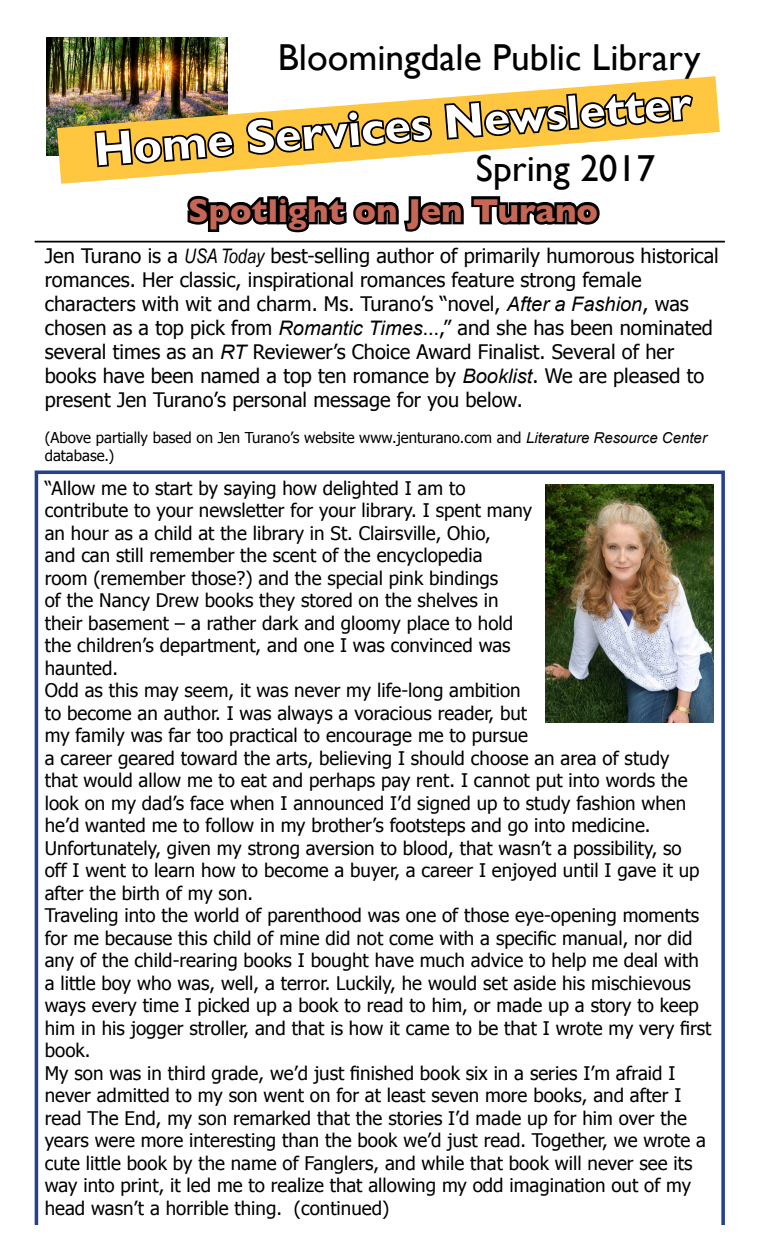
<style>
.page{position:relative;width:765px;height:1260px;background:#fff}
.page>*{position:absolute;margin:0;border:0;box-sizing:border-box;transform-origin:0 0}
.t1{font:700 47.5px "Gill Sans";color:#fff}
.t2{font:37.5px "Gill Sans";color:#000}
.t3{font:700 33.75px "Gill Sans";color:#c66756}
.t4{font:20px/24px "Tahoma";color:#000}
.t5{font:18.75px/22.5px "Tahoma";color:#000}
.t6{font:15px/18px "Tahoma";color:#000}
.s1{font-family:"Arial Narrow";font-style:italic}
.s2{font-family:"Arial";font-style:italic}
</style>
<div class="page">
<img style="left:47px;top:37px;width:181px;height:118px">
<img style="left:57px;top:76px;width:663px;height:108px">
<svg style="left:93px;top:127px;width:143px;height:42px;background:#a27e28"></svg>
<svg style="left:244px;top:76px;width:191px;height:80px"></svg>
<svg style="left:442px;top:76px;width:253px;height:66px"></svg>
<svg style="left:187px;top:195px;width:413px;height:38px"></svg>
<hr style="left:35px;top:241px;width:690px;height:2px;background:#000">
<div style="left:35px;top:471px;width:690px;height:773px;border:4px solid #25408f"></div>
<img style="left:545px;top:484px;width:169px;height:239px">
<div style="left:0;top:1225px;width:765px;height:35px;background:#fff"></div>
<h2 class="t2" style="left:278px;top:35px;width:424px">Bloomingdale Public Library</h2>
<h1 class="t1" style="left:92px;top:118px;width:600px;rotate:-4deg">Home Services Newsletter</h1>
<h2 class="t2" style="left:476px;top:146px;width:181px">Spring 2017</h2>
<h3 class="t3" style="left:188px;top:184px;width:412px">Spotlight on Jen Turano</h3>
<p class="t4" style="left:45px;top:243px;width:676px">Jen Turano is a <span class="s1">USA Today</span> best-selling author of primarily humorous historical romances. Her classic, inspirational romances feature strong female characters with wit and charm. Ms. Turano’s “novel, <span class="s2">After a Fashion</span>, was chosen as a top pick from <span class="s2">Romantic Times</span>…,” and she has been nominated several times as an <span class="s2">RT</span> Reviewer’s Choice Award Finalist. Several of her books have been named a top ten romance by <span class="s2">Booklist</span>. We are pleased to present Jen Turano’s personal message for you below.</p>
<p class="t6" style="left:45px;top:428px;width:664px">(Above partially based on Jen Turano’s website www.jenturano.com and <span class="s2">Literature Resource Center </span>database.)</p>
<p class="t5" style="left:45px;top:476px;width:668px">“Allow me to start by saying how delighted I am to<br>contribute to your newsletter for your library. I spent many<br>an hour as a child at the library in St. Clairsville, Ohio,<br>and can still remember the scent of the encyclopedia<br>room (remember those?) and the special pink bindings<br>of the Nancy Drew books they stored on the shelves in<br>their basement – a rather dark and gloomy place to hold<br>the children’s department, and one I was convinced was<br>haunted.<br>Odd as this may seem, it was never my life-long ambition<br>to become an author. I was always a voracious reader, but<br>my family was far too practical to encourage me to pursue<br>a career geared toward the arts, believing I should choose an area of study<br>that would allow me to eat and perhaps pay rent. I cannot put into words the look on my dad’s face when I announced I’d signed up to study fashion when he’d wanted me to follow in my brother’s footsteps and go into medicine.<br>Unfortunately, given my strong aversion to blood, that wasn’t a possibility, so<br>off I went to learn how to become a buyer, a career I enjoyed until I gave it up after the birth of my son.<br>Traveling into the world of parenthood was one of those eye-opening moments for me because this child of mine did not come with a specific manual, nor did any of the child-rearing books I bought have much advice to help me deal with a little boy who was, well, a terror. Luckily, he would set aside his mischievous ways every time I picked up a book to read to him, or made up a story to keep him in his jogger stroller, and that is how it came to be that I wrote my very first book.<br>My son was in third grade, we’d just finished book six in a series I’m afraid I never admitted to my son went on for at least seven more books, and after I read The End, my son remarked that the stories I’d made up for him over the years were more interesting than the book we’d just read. Together, we wrote a cute little book by the name of Fanglers, and while that book will never see its way into print, it led me to realize that allowing my odd imagination out of my head wasn’t a horrible thing. (continued)</p>
</div>
